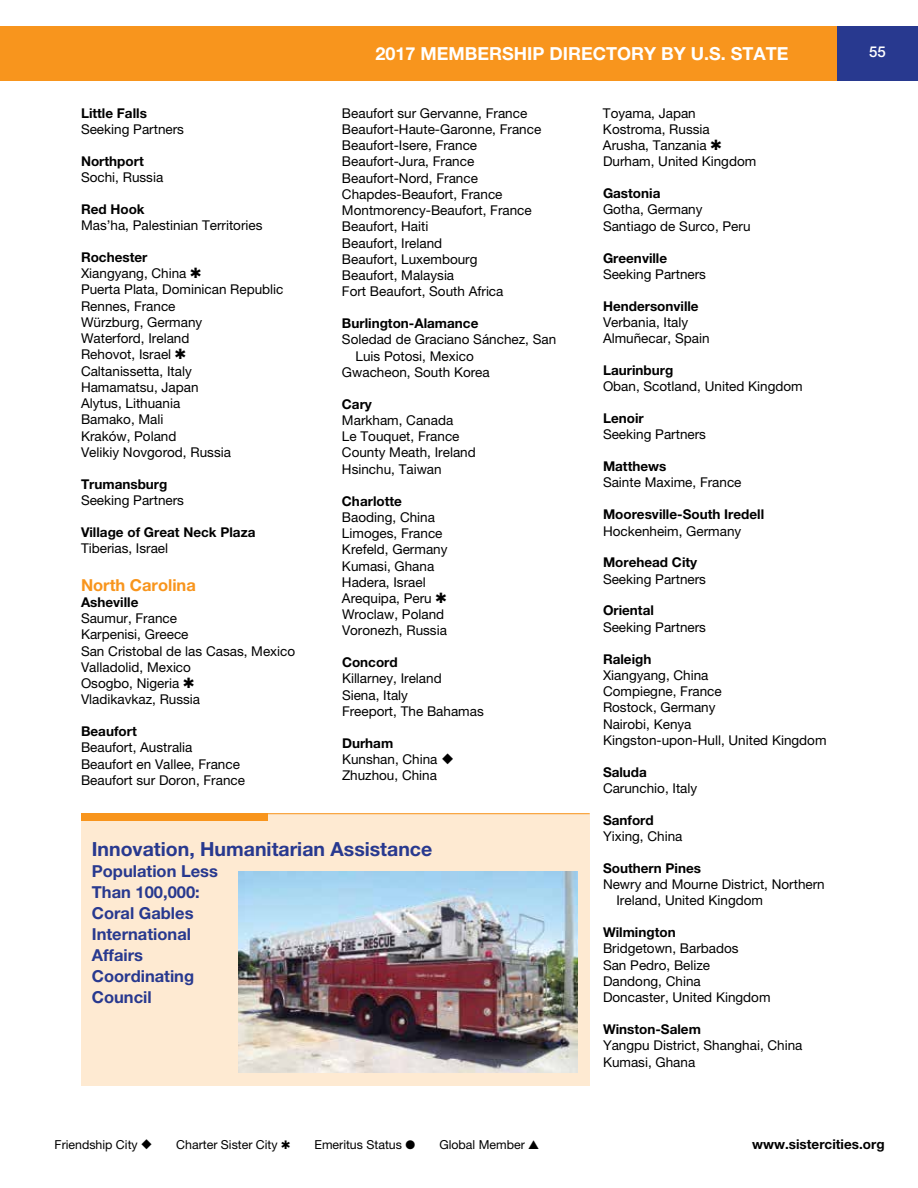
<style>
.page{position:relative;width:918px;height:1188px;background:#fff}
.page>*{position:absolute;margin:0;border:0;box-sizing:border-box;transform-origin:0 0}
.t1{font:700 19.5px "Helvetica Neue LT Std";color:#28398f}
.t2{font:700 18px "Helvetica Neue LT Std";color:#fff}
.t3{font:700 16.5px/21px "Helvetica Neue LT Std";color:#28398f}
.t4{font:700 16.5px "Helvetica Neue LT Std";color:#f8951d}
.t5{font:500 15px "Helvetica Neue LT Std";color:#fff}
.t6{font:13.5px/16.2px "Helvetica Neue LT Std";color:#000}
.t7{font:700 13.5px "Helvetica Neue LT Std";color:#000}
.t8{font:12.3px "Helvetica Neue LT Std";color:#000}
.s1{font-weight:700}
</style>
<div class="page">
<div style="left:0;top:26px;width:918px;height:55px;background:#f8951d"></div>
<div style="left:837px;top:26px;width:81px;height:55px;background:#28398f"></div>
<div style="left:81px;top:813px;width:509px;height:272px;background:#feead2"></div>
<div style="left:81px;top:813px;width:187px;height:8px;background:#f8951d"></div>
<hr style="left:81px;top:813px;width:509px;height:1px;background:#f8951d">
<img style="left:239px;top:871px;width:339px;height:202px">
<h2 class="t2" style="left:375px;top:43px;width:415px">2017 MEMBERSHIP DIRECTORY BY U.S. STATE</h2>
<p class="t5" style="left:869px;top:43px;width:18px">55</p>
<p class="t7" style="left:81px;top:104px;width:67px">Little Falls</p>
<p class="t6" style="left:81px;top:121px;width:105px">Seeking Partners</p>
<p class="t7" style="left:81px;top:153px;width:64px">Northport</p>
<p class="t6" style="left:81px;top:169px;width:84px">Sochi, Russia</p>
<p class="t7" style="left:81px;top:201px;width:65px">Red Hook</p>
<p class="t6" style="left:81px;top:217px;width:183px">Mas’ha, Palestinian Territories</p>
<p class="t7" style="left:81px;top:249px;width:68px">Rochester</p>
<p class="t6" style="left:81px;top:265px;width:204px">Xiangyang, China<br>Puerta Plata, Dominican Republic<br>Rennes, France<br>Würzburg, Germany<br>Waterford, Ireland<br>Rehovot, Israel<br>Caltanissetta, Italy<br>Hamamatsu, Japan<br>Alytus, Lithuania<br>Bamako, Mali<br>Kraków, Poland<br>Velikiy Novgorod, Russia</p>
<p class="t7" style="left:81px;top:475px;width:88px">Trumansburg</p>
<p class="t6" style="left:81px;top:492px;width:105px">Seeking Partners</p>
<p class="t7" style="left:81px;top:524px;width:176px">Village of Great Neck Plaza</p>
<p class="t6" style="left:81px;top:540px;width:89px">Tiberias, Israel</p>
<p class="t4" style="left:81px;top:575px;width:116px">North Carolina</p>
<p class="t7" style="left:81px;top:594px;width:59px">Asheville</p>
<p class="t6" style="left:81px;top:610px;width:216px">Saumur, France<br>Karpenisi, Greece<br>San Cristobal de las Casas, Mexico<br>Valladolid, Mexico<br>Osogbo, Nigeria<br>Vladikavkaz, Russia</p>
<p class="t7" style="left:81px;top:723px;width:57px">Beaufort</p>
<p class="t6" style="left:81px;top:739px;width:166px">Beaufort, Australia<br>Beaufort en Vallee, France<br>Beaufort sur Doron, France</p>
<p class="t6" style="left:342px;top:105px;width:201px">Beaufort sur Gervanne, France<br>Beaufort-Haute-Garonne, France<br>Beaufort-Isere, France<br>Beaufort-Jura, France<br>Beaufort-Nord, France<br>Chapdes-Beaufort, France<br>Montmorency-Beaufort, France<br>Beaufort, Haiti<br>Beaufort, Ireland<br>Beaufort, Luxembourg<br>Beaufort, Malaysia<br>Fort Beaufort, South Africa</p>
<p class="t7" style="left:342px;top:315px;width:138px">Burlington-Alamance</p>
<p class="t6" style="left:342px;top:331px;width:216px">Soledad de Graciano Sánchez, San</p>
<p class="t6" style="left:355px;top:348px;width:120px">Luis Potosi, Mexico</p>
<p class="t6" style="left:342px;top:364px;width:149px">Gwacheon, South Korea</p>
<p class="t7" style="left:342px;top:396px;width:32px">Cary</p>
<p class="t6" style="left:342px;top:412px;width:135px">Markham, Canada<br>Le Touquet, France<br>County Meath, Ireland<br>Hsinchu, Taiwan</p>
<p class="t7" style="left:342px;top:492px;width:61px">Charlotte</p>
<p class="t6" style="left:342px;top:509px;width:107px">Baoding, China<br>Limoges, France<br>Krefeld, Germany<br>Kumasi, Ghana<br>Hadera, Israel<br>Arequipa, Peru<br>Wroclaw, Poland<br>Voronezh, Russia</p>
<p class="t7" style="left:342px;top:654px;width:57px">Concord</p>
<p class="t6" style="left:342px;top:670px;width:143px">Killarney, Ireland<br>Siena, Italy<br>Freeport, The Bahamas</p>
<p class="t6" style="left:342px;top:735px;width:113px"><span class="s1">Durham<br></span>Kunshan, China ◆<br>Zhuzhou, China</p>
<h1 class="t1" style="left:92px;top:837px;width:342px">Innovation, Humanitarian Assistance</h1>
<p class="t3" style="left:92px;top:860px;width:128px">Population Less<br>Than 100,000:<br>Coral Gables<br>International<br>Affairs<br>Coordinating<br>Council</p>
<p class="t6" style="left:603px;top:105px;width:155px">Toyama, Japan<br>Kostroma, Russia<br>Arusha, Tanzania<br>Durham, United Kingdom</p>
<p class="t7" style="left:603px;top:185px;width:59px">Gastonia</p>
<p class="t6" style="left:603px;top:201px;width:149px">Gotha, Germany<br>Santiago de Surco, Peru</p>
<p class="t7" style="left:603px;top:249px;width:66px">Greenville</p>
<p class="t6" style="left:603px;top:266px;width:105px">Seeking Partners</p>
<p class="t7" style="left:603px;top:297px;width:97px">Hendersonville</p>
<p class="t6" style="left:603px;top:314px;width:108px">Verbania, Italy<br>Almuñecar, Spain</p>
<p class="t7" style="left:603px;top:362px;width:72px">Laurinburg</p>
<p class="t6" style="left:603px;top:378px;width:201px">Oban, Scotland, United Kingdom</p>
<p class="t7" style="left:603px;top:410px;width:42px">Lenoir</p>
<p class="t6" style="left:603px;top:426px;width:105px">Seeking Partners</p>
<p class="t7" style="left:603px;top:458px;width:65px">Matthews</p>
<p class="t6" style="left:603px;top:474px;width:140px">Sainte Maxime, France</p>
<p class="t7" style="left:603px;top:506px;width:163px">Mooresville-South Iredell</p>
<p class="t6" style="left:603px;top:522px;width:140px">Hockenheim, Germany</p>
<p class="t7" style="left:603px;top:554px;width:96px">Morehead City</p>
<p class="t6" style="left:603px;top:571px;width:105px">Seeking Partners</p>
<p class="t7" style="left:603px;top:602px;width:52px">Oriental</p>
<p class="t6" style="left:603px;top:619px;width:105px">Seeking Partners</p>
<p class="t7" style="left:603px;top:650px;width:50px">Raleigh</p>
<p class="t6" style="left:603px;top:667px;width:225px">Xiangyang, China<br>Compiegne, France<br>Rostock, Germany<br>Nairobi, Kenya<br>Kingston-upon-Hull, United Kingdom</p>
<p class="t7" style="left:603px;top:763px;width:45px">Saluda</p>
<p class="t6" style="left:603px;top:780px;width:96px">Carunchio, Italy</p>
<p class="t7" style="left:603px;top:812px;width:52px">Sanford</p>
<p class="t6" style="left:603px;top:828px;width:81px">Yixing, China</p>
<p class="t7" style="left:603px;top:860px;width:100px">Southern Pines</p>
<p class="t6" style="left:616px;top:876px;width:210px;text-indent:-14px">Newry and Mourne District, Northern<br>Ireland, United Kingdom</p>
<p class="t7" style="left:603px;top:924px;width:74px">Wilmington</p>
<p class="t6" style="left:603px;top:940px;width:169px">Bridgetown, Barbados<br>San Pedro, Belize<br>Dandong, China<br>Doncaster, United Kingdom</p>
<p class="t7" style="left:603px;top:1021px;width:99px">Winston-Salem</p>
<p class="t6" style="left:603px;top:1037px;width:201px">Yangpu District, Shanghai, China<br>Kumasi, Ghana</p>
<p class="t8" style="left:55px;top:1137px;width:99px">Friendship City ◆</p>
<p class="t8" style="left:176px;top:1137px;width:103px">Charter Sister City</p>
<p class="t8" style="left:314px;top:1137px;width:102px">Emeritus Status ●</p>
<p class="t8" style="left:439px;top:1137px;width:101px">Global Member ▲</p>
<p class="t7" style="left:752px;top:1136px;width:134px">www.sistercities.org</p>
</div>
